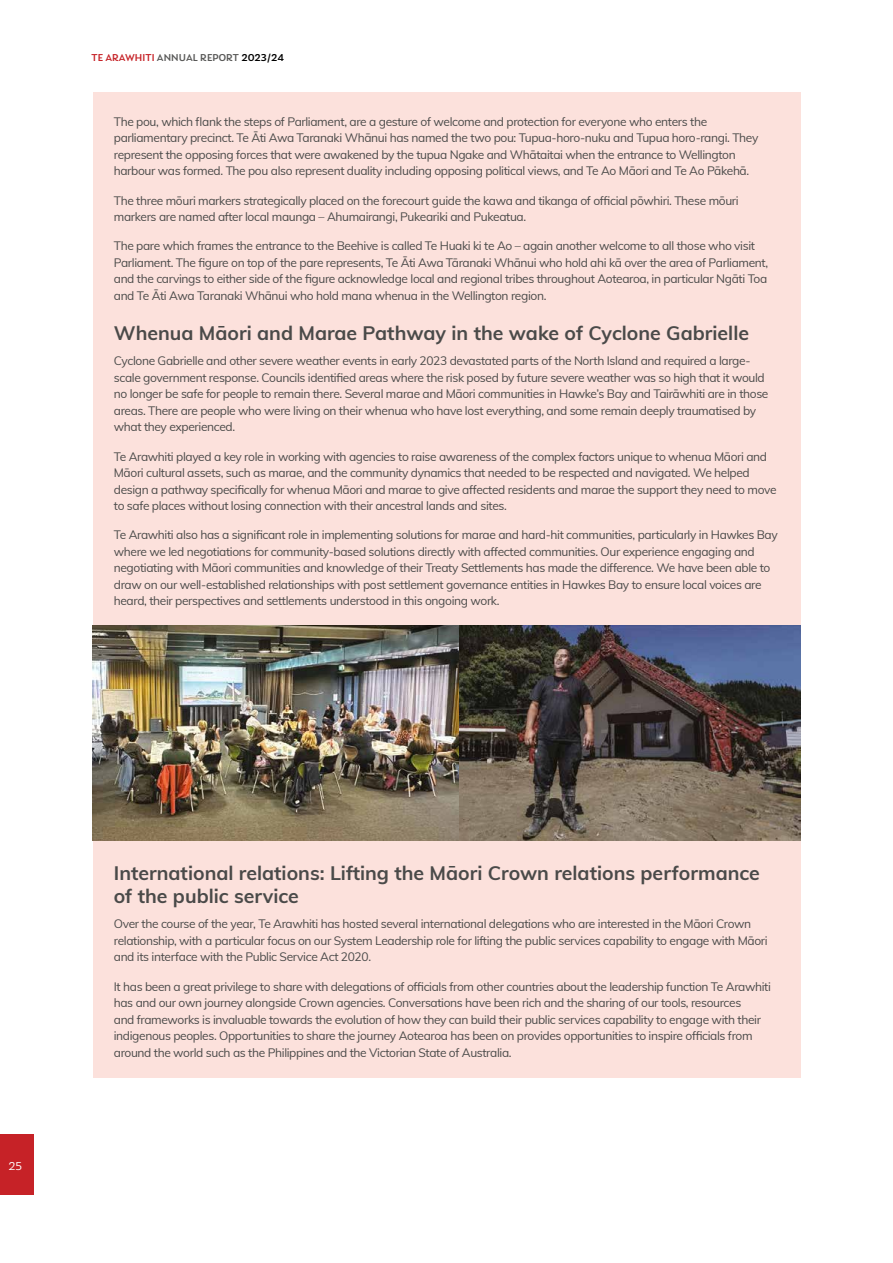
<style>
.page{position:relative;width:893px;height:1263px;background:#fff}
.page>*{position:absolute;margin:0;border:0;box-sizing:border-box;transform-origin:0 0}
.t1{font:700 19.5px/23.4px "Muli";color:#4a4a49}
.t2{font:12px/16.5px "Muli";letter-spacing:-.03em;color:#4a4a49}
.t3{font:12px "Laca";color:#fff}
.t4{font:500 10.5px "Laca";color:#575756}
.s1{color:#c62227}
.s2{color:#000}
</style>
<div class="page">
<div style="left:93px;top:93px;width:707px;height:985px;background:#fce1dc"></div>
<img style="left:93px;top:625px;width:707px;height:215px">
<div style="left:0;top:1134px;width:34px;height:61px;background:#c62227"></div>
<p class="t4" style="left:91px;top:51px;width:194px"><span class="s1">TE ARAWHITI</span> ANNUAL REPORT <span class="s2">2023/24</span></p>
<p class="t2" style="left:114px;top:113px;width:646px">The pou, which flank the steps of Parliament, are a gesture of welcome and protection for everyone who enters the parliamentary precinct. Te Āti Awa Taranaki Whānui has named the two pou: Tupua-horo-nuku and Tupua horo-rangi. They represent the opposing forces that were awakened by the tupua Ngake and Whātaitai when the entrance to Wellington harbour was formed. The pou also represent duality including opposing political views, and Te Ao Māori and Te Ao Pākehā.</p>
<p class="t2" style="left:114px;top:191px;width:626px">The three mōuri markers strategically placed on the forecourt guide the kawa and tikanga of official pōwhiri. These mōuri markers are named after local maunga – Ahumairangi, Pukeariki and Pukeatua.</p>
<p class="t2" style="left:114px;top:237px;width:656px">The pare which frames the entrance to the Beehive is called Te Huaki ki te Ao – again another welcome to all those who visit Parliament. The figure on top of the pare represents, Te Āti Awa Tāranaki Whānui who hold ahi kā over the area of Parliament, and the carvings to either side of the figure acknowledge local and regional tribes throughout Aotearoa, in particular Ngāti Toa and Te Āti Awa Taranaki Whānui who hold mana whenua in the Wellington region.</p>
<h1 class="t1" style="left:114px;top:321px;width:637px">Whenua Māori and Marae Pathway in the wake of Cyclone Gabrielle</h1>
<p class="t2" style="left:114px;top:352px;width:656px">Cyclone Gabrielle and other severe weather events in early 2023 devastated parts of the North Island and required a large&shy;scale government response. Councils identified areas where the risk posed by future severe weather was so high that it would no longer be safe for people to remain there. Several marae and Māori communities in Hawke’s Bay and Tairāwhiti are in those areas. There are people who were living on their whenua who have lost everything, and some remain deeply traumatised by what they experienced.</p>
<p class="t2" style="left:114px;top:447px;width:664px">Te Arawhiti played a key role in working with agencies to raise awareness of the complex factors unique to whenua Māori and Māori cultural assets, such as marae, and the community dynamics that needed to be respected and navigated. We helped design a pathway specifically for whenua Māori and marae to give affected residents and marae the support they need to move to safe places without losing connection with their ancestral lands and sites.</p>
<p class="t2" style="left:114px;top:526px;width:665px">Te Arawhiti also has a significant role in implementing solutions for marae and hard-hit communities, particularly in Hawkes Bay where we led negotiations for community-based solutions directly with affected communities. Our experience engaging and negotiating with Māori communities and knowledge of their Treaty Settlements has made the difference. We have been able to draw on our well-established relationships with post settlement governance entities in Hawkes Bay to ensure local voices are heard, their perspectives and settlements understood in this ongoing work.</p>
<p class="t3" style="left:9px;top:1159px;width:15px">25</p>
<h1 class="t1" style="left:114px;top:860px;width:648px">International relations: Lifting the Māori Crown relations performance of the public service</h1>
<p class="t2" style="left:114px;top:915px;width:655px">Over the course of the year, Te Arawhiti has hosted several international delegations who are interested in the Māori Crown relationship, with a particular focus on our System Leadership role for lifting the public services capability to engage with Māori and its interface with the Public Service Act 2020.</p>
<p class="t2" style="left:114px;top:977px;width:659px">It has been a great privilege to share with delegations of officials from other countries about the leadership function Te Arawhiti has and our own journey alongside Crown agencies. Conversations have been rich and the sharing of our tools, resources<br>and frameworks is invaluable towards the evolution of how they can build their public services capability to engage with their indigenous peoples. Opportunities to share the journey Aotearoa has been on provides opportunities to inspire officials from around the world such as the Philippines and the Victorian State of Australia.</p>
</div>
